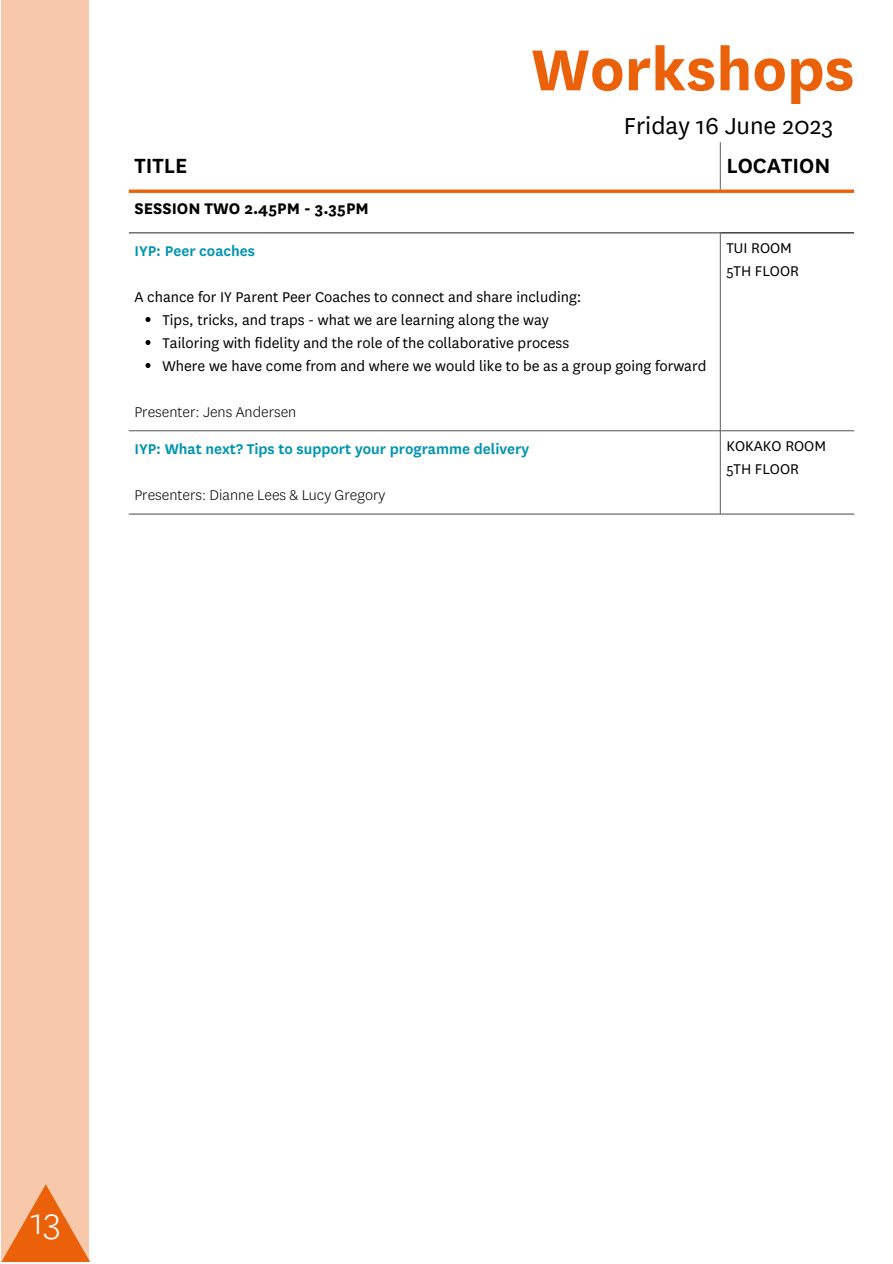
<style>
.page{position:relative;width:893px;height:1264px;background:#fff}
.page>*{position:absolute;margin:0;border:0;box-sizing:border-box;transform-origin:0 0}
.t1{font:700 67.5px "National";color:#eb6109}
.t2{font:300 40.5px "National";color:#fff}
.t3{font:27px "National";color:#000}
.t4{font:600 24px "National";color:#000}
.t5{font:700 18px "National";color:#000}
.t6{font:16.5px "National";color:#000}
.t7{font:600 16.5px "National";color:#0094b2}
.t8{font:300 16.5px "National";color:#000}
</style>
<div class="page">
<div style="left:1px;top:0;width:88px;height:1261px;background:#f8c8aa"></div>
<svg style="left:129px;top:142px;width:725px;height:371px"></svg>
<svg style="left:145px;top:317px;width:5px;height:5px"></svg>
<svg style="left:145px;top:340px;width:5px;height:5px"></svg>
<svg style="left:145px;top:363px;width:5px;height:5px"></svg>
<hr style="left:719px;top:142px;width:1px;height:47px;background:#737373">
<hr style="left:719px;top:233px;width:1px;height:280px;background:#737373">
<hr style="left:129px;top:430px;width:725px;height:1px;background:#737373">
<hr style="left:129px;top:513px;width:725px;height:1px;background:#737373">
<hr style="left:129px;top:232px;width:591px;height:1px;background:#3d4043">
<hr style="left:720px;top:232px;width:134px;height:1px;background:#000">
<svg style="left:129px;top:189px;width:725px;height:4px;background:#ed792e"></svg>
<svg style="left:2px;top:1184px;width:88px;height:77px"></svg>
<p class="t1" style="left:531px;top:30px;width:325px">Workshops</p>
<p class="t3" style="left:624px;top:109px;width:211px">Friday 16 June 2023</p>
<p class="t4" style="left:134px;top:152px;width:54px">TITLE</p>
<p class="t4" style="left:726px;top:152px;width:105px">LOCATION</p>
<p class="t5" style="left:134px;top:197px;width:236px">SESSION TWO 2.45PM - 3.35PM</p>
<p class="t7" style="left:134px;top:242px;width:122px">IYP: Peer coaches</p>
<p class="t6" style="left:134px;top:287px;width:448px">A chance for IY Parent Peer Coaches to connect and share including:</p>
<p class="t6" style="left:162px;top:310px;width:388px">Tips, tricks, and traps - what we are learning along the way</p>
<p class="t6" style="left:162px;top:333px;width:408px">Tailoring with fidelity and the role of the collaborative process</p>
<p class="t6" style="left:162px;top:356px;width:545px">Where we have come from and where we would like to be as a group going forward</p>
<p class="t8" style="left:134px;top:402px;width:163px">Presenter: Jens Andersen</p>
<p class="t7" style="left:134px;top:439px;width:396px">IYP: What next? Tips to support your programme delivery</p>
<p class="t8" style="left:134px;top:485px;width:252px">Presenters: Dianne Lees &amp; Lucy Gregory</p>
<p class="t6" style="left:726px;top:238px;width:67px">TUI ROOM</p>
<p class="t6" style="left:726px;top:261px;width:74px">5TH FLOOR</p>
<p class="t6" style="left:726px;top:436px;width:101px">KOKAKO ROOM</p>
<p class="t6" style="left:726px;top:459px;width:74px">5TH FLOOR</p>
<p class="t2" style="left:30px;top:1197px;width:32px">13</p>
</div>
